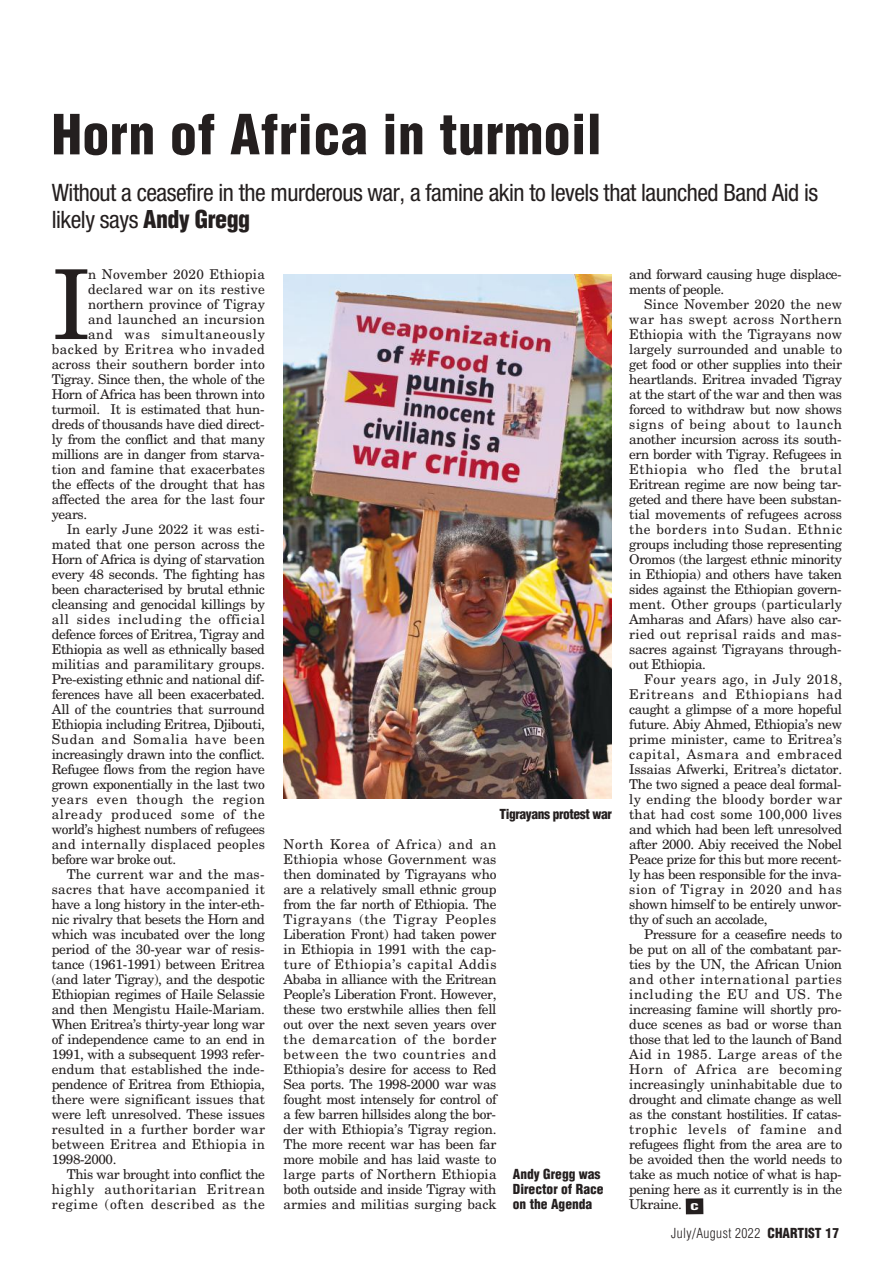
<style>
.page{position:relative;width:893px;height:1263px;background:#fff}
.page>*{position:absolute;margin:0;border:0;box-sizing:border-box;transform-origin:0 0}
.t1{font:96.6px "New Century Schlbk LT Std";color:#241f1f}
.t2{font:900 condensed 54px "Helvetica LT Std";letter-spacing:.01em;color:#241f1f}
.t3{font:condensed 24px/27.2px "Helvetica Neue LT Std";letter-spacing:-.02em;color:#241f1f}
.t4{font:13.5px/15px "New Century Schlbk LT Std";letter-spacing:-.025em;color:#241f1f;text-align:justify}
.t5{font:13.5px "New Century Schlbk LT Std";letter-spacing:.045em;color:#241f1f}
.t6{font:13.5px "New Century Schlbk LT Std";color:#241f1f}
.t7{font:13.5px "New Century Schlbk LT Std";letter-spacing:.02em;color:#241f1f}
.t8{font:13.5px "New Century Schlbk LT Std";letter-spacing:.005em;color:#241f1f}
.t9{font:13.5px "New Century Schlbk LT Std";letter-spacing:-.005em;color:#241f1f}
.t10{font:13.5px "New Century Schlbk LT Std";letter-spacing:.015em;color:#241f1f}
.t11{font:900 condensed 13.5px/15px "Helvetica";color:#241f1f}
.t12{font:300 condensed 13.5px "Helvetica";letter-spacing:.03em;color:#241f1f}
.t13{font:13.5px "New Century Schlbk LT Std";letter-spacing:.04em;color:#241f1f}
.t14{font:13.5px "New Century Schlbk LT Std";letter-spacing:.01em;color:#241f1f}
.t15{font:13.5px "New Century Schlbk LT Std";letter-spacing:.025em;color:#241f1f}
.t16{font:900 condensed 13.5px "Helvetica";letter-spacing:-.03em;color:#241f1f}
.s1{font-family:"Helvetica";font-weight:900}
.s2{font-family:"Helvetica LT Std";font-weight:900}
</style>
<div class="page">
<img style="left:284px;top:274px;width:327px;height:524px">
<div style="left:686px;top:1198px;width:17px;height:16px;background:#241f1f"></div>
<h2 class="t2" style="left:52px;top:114px;width:551px">Horn of Africa in turmoil</h2>
<h3 class="t3" style="left:52px;top:181px;width:768px">Without a ceasefire in the murderous war, a famine akin to levels that launched Band Aid is likely says <span class="s1">Andy Gregg</span></h3>
<h1 class="t1" style="left:52px;top:269px;width:41px">I</h1>
<p class="t7" style="left:88px;top:269px;width:178px">n November 2020 Ethiopia</p>
<p class="t7" style="left:88px;top:284px;width:178px">declared war on its restive</p>
<p class="t6" style="left:88px;top:299px;width:178px">northern province of Tigray</p>
<p class="t15" style="left:88px;top:314px;width:178px">and launched an incursion</p>
<p class="t5" style="left:88px;top:329px;width:178px">and was simultaneously</p>
<p class="t13" style="left:52px;top:344px;width:215px">backed by Eritrea who invaded</p>
<p class="t8" style="left:52px;top:359px;width:215px">across their southern border into</p>
<p class="t4" style="left:52px;top:373px;width:215px">Tigray. Since then, the whole of the</p>
<p class="t4" style="left:52px;top:388px;width:215px">Horn of Africa has been thrown into</p>
<p class="t4" style="left:52px;top:403px;width:214px">turmoil. It is estimated that hun-</p>
<p class="t4" style="left:52px;top:418px;width:214px">dreds of thousands have died direct-</p>
<p class="t4" style="left:52px;top:433px;width:215px">ly from the conflict and that many</p>
<p class="t4" style="left:52px;top:448px;width:214px">millions are in danger from starva-</p>
<p class="t8" style="left:52px;top:464px;width:215px">tion and famine that exacerbates</p>
<p class="t4" style="left:52px;top:478px;width:215px">the effects of the drought that has</p>
<p class="t9" style="left:52px;top:494px;width:215px">affected the area for the last four</p>
<p class="t4" style="left:52px;top:508px;width:37px">years.</p>
<p class="t6" style="left:67px;top:524px;width:199px">In early June 2022 it was esti-</p>
<p class="t9" style="left:52px;top:539px;width:215px">mated that one person across the</p>
<p class="t4" style="left:52px;top:553px;width:215px">Horn of Africa is dying of starvation</p>
<p class="t4" style="left:52px;top:568px;width:215px">every 48 seconds. The fighting has</p>
<p class="t4" style="left:52px;top:583px;width:215px">been characterised by brutal ethnic</p>
<p class="t4" style="left:52px;top:598px;width:215px">cleansing and genocidal killings by</p>
<p class="t5" style="left:52px;top:614px;width:215px">all sides including the official</p>
<p class="t4" style="left:52px;top:628px;width:215px">defence forces of Eritrea, Tigray and</p>
<p class="t4" style="left:52px;top:643px;width:215px">Ethiopia as well as ethnically based</p>
<p class="t6" style="left:52px;top:659px;width:215px">militias and paramilitary groups.</p>
<p class="t4" style="left:52px;top:673px;width:214px">Pre-existing ethnic and national dif-</p>
<p class="t4" style="left:52px;top:688px;width:215px">ferences have all been exacerbated.</p>
<p class="t4" style="left:52px;top:703px;width:215px">All of the countries that surround</p>
<p class="t4" style="left:52px;top:718px;width:215px">Ethiopia including Eritrea, Djibouti,</p>
<p class="t5" style="left:52px;top:734px;width:215px">Sudan and Somalia have been</p>
<p class="t4" style="left:52px;top:748px;width:215px">increasingly drawn into the conflict.</p>
<p class="t4" style="left:52px;top:763px;width:215px">Refugee flows from the region have</p>
<p class="t4" style="left:52px;top:778px;width:215px">grown exponentially in the last two</p>
<p class="t5" style="left:52px;top:794px;width:215px">years even though the region</p>
<p class="t5" style="left:52px;top:809px;width:215px">already produced some of the</p>
<p class="t4" style="left:52px;top:823px;width:215px">world’s highest numbers of refugees</p>
<p class="t7" style="left:52px;top:839px;width:215px">and internally displaced peoples</p>
<p class="t4" style="left:52px;top:853px;width:126px">before war broke out.</p>
<p class="t14" style="left:67px;top:869px;width:199px">The current war and the mas-</p>
<p class="t7" style="left:52px;top:884px;width:215px">sacres that have accompanied it</p>
<p class="t4" style="left:52px;top:898px;width:214px">have a long history in the inter-eth-</p>
<p class="t4" style="left:52px;top:913px;width:215px">nic rivalry that besets the Horn and</p>
<p class="t4" style="left:52px;top:928px;width:215px">which was incubated over the long</p>
<p class="t4" style="left:52px;top:943px;width:214px">period of the 30-year war of resis-</p>
<p class="t4" style="left:52px;top:958px;width:215px">tance (1961-1991) between Eritrea</p>
<p class="t4" style="left:52px;top:973px;width:215px">(and later Tigray), and the despotic</p>
<p class="t4" style="left:52px;top:988px;width:215px">Ethiopian regimes of Haile Selassie</p>
<p class="t4" style="left:52px;top:1003px;width:215px">and then Mengistu Haile-Mariam.</p>
<p class="t4" style="left:52px;top:1018px;width:215px">When Eritrea’s thirty-year long war</p>
<p class="t4" style="left:52px;top:1033px;width:215px">of independence came to an end in</p>
<p class="t4" style="left:52px;top:1048px;width:214px">1991, with a subsequent 1993 refer-</p>
<p class="t6" style="left:52px;top:1064px;width:214px">endum that established the inde-</p>
<p class="t4" style="left:52px;top:1078px;width:215px">pendence of Eritrea from Ethiopia,</p>
<p class="t6" style="left:52px;top:1094px;width:215px">there were significant issues that</p>
<p class="t4" style="left:52px;top:1108px;width:215px">were left unresolved. These issues</p>
<p class="t10" style="left:52px;top:1124px;width:215px">resulted in a further border war</p>
<p class="t10" style="left:52px;top:1139px;width:215px">between Eritrea and Ethiopia in</p>
<p class="t4" style="left:52px;top:1153px;width:66px">1998-2000.</p>
<p class="t4" style="left:67px;top:1168px;width:200px">This war brought into conflict the</p>
<p class="t5" style="left:52px;top:1184px;width:215px">highly authoritarian Eritrean</p>
<p class="t5" style="left:52px;top:1199px;width:215px">regime (often described as the</p>
<p class="t16" style="left:499px;top:806px;width:114px">Tigrayans protest war</p>
<p class="t4" style="left:284px;top:838px;width:214px">North Korea of Africa) and an Ethiopia whose Government was then dominated by Tigrayans who are a relatively small ethnic group from the far north of Ethiopia. The Tigrayans (the Tigray Peoples Liberation Front) had taken power in Ethiopia in 1991 with the cap&shy;ture of Ethiopia’s capital Addis Ababa in alliance with the Eritrean People’s Liberation Front. However, these two erstwhile allies then fell out over the next seven years over the demarcation of the border between the two countries and Ethiopia’s desire for access to Red Sea ports. The 1998-2000 war was fought most intensely for control of a few barren hillsides along the bor&shy;der with Ethiopia’s Tigray region.<br>The more recent war has been far more mobile and has laid waste to large parts of Northern Ethiopia both outside and inside Tigray with armies and militias surging back</p>
<p class="t11" style="left:513px;top:1167px;width:92px">Andy Gregg was<br>Director of Race on the Agenda</p>
<p class="t4" style="left:629px;top:268px;width:214px">and forward causing huge displace&shy;ments of people.</p>
<p class="t4" style="left:629px;top:298px;width:214px;text-indent:15px">Since November 2020 the new war has swept across Northern Ethiopia with the Tigrayans now largely surrounded and unable to get food or other supplies into their heartlands. Eritrea invaded Tigray at the start of the war and then was forced to withdraw but now shows signs of being about to launch another incursion across its south&shy;ern border with Tigray. Refugees in Ethiopia who fled the brutal Eritrean regime are now being tar&shy;geted and there have been substan&shy;tial movements of refugees across the borders into Sudan. Ethnic groups including those representing Oromos (the largest ethnic minority in Ethiopia) and others have taken sides against the Ethiopian govern&shy;ment. Other groups (particularly Amharas and Afars) have also car&shy;ried out reprisal raids and mas&shy;sacres against Tigrayans through&shy;out Ethiopia.</p>
<p class="t4" style="left:629px;top:673px;width:214px;text-indent:15px">Four years ago, in July 2018, Eritreans and Ethiopians had caught a glimpse of a more hopeful future. Abiy Ahmed, Ethiopia’s new prime minister, came to Eritrea’s capital, Asmara and embraced Issaias Afwerki, Eritrea’s dictator.<br>The two signed a peace deal formal&shy;ly ending the bloody border war that had cost some 100,000 lives and which had been left unresolved after 2000. Abiy received the Nobel Peace prize for this but more recent&shy;ly has been responsible for the inva&shy;sion of Tigray in 2020 and has shown himself to be entirely unwor&shy;thy of such an accolade,</p>
<p class="t4" style="left:629px;top:928px;width:214px;text-indent:15px">Pressure for a ceasefire needs to be put on all of the combatant par&shy;ties by the UN, the African Union and other international parties including the EU and US. The increasing famine will shortly pro&shy;duce scenes as bad or worse than those that led to the launch of Band Aid in 1985. Large areas of the Horn of Africa are becoming increasingly uninhabitable due to drought and climate change as well as the constant hostilities. If catas&shy;trophic levels of famine and refugees flight from the area are to be avoided then the world needs to take as much notice of what is hap&shy;pening here as it currently is in the Ukraine.</p>
<p class="t12" style="left:671px;top:1225px;width:170px">July/August 2022 <span class="s2">CHARTIST 17</span></p>
</div>
